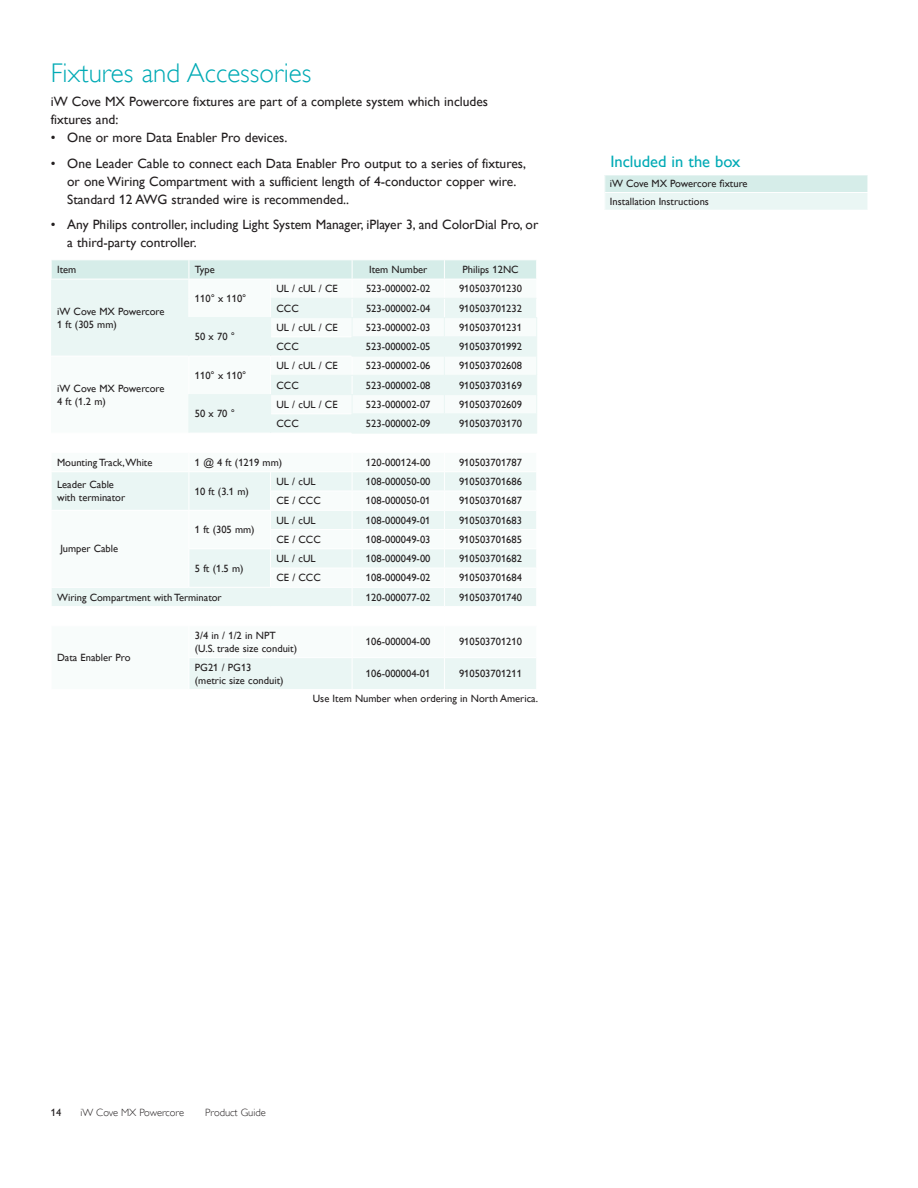
<style>
.page{position:relative;width:918px;height:1188px;background:#fff}
.page>*{position:absolute;margin:0;border:0;box-sizing:border-box;transform-origin:0 0}
.t1{font:27px "Gill Sans Alt One WGL Light";color:#00aab5}
.t2{font:16.5px "Gill Sans Alt One WGL";color:#00aab5}
.t3{font:13.5px/18px "Gill Sans Alt One WGL";color:#231f20}
.t4{font:10.5px/12.6px "Gill Sans Alt One WGL";color:#231f20}
.t5{font:10.5px "Gill Sans Alt One WGL Light";color:#231f20}
</style>
<div class="page">
<div style="left:190px;top:658px;width:346px;height:31px;background:#eaf6f4"></div>
<hr style="left:444px;top:658px;width:1px;height:31px;background:#fff">
<hr style="left:352px;top:658px;width:1px;height:31px;background:#fff">
<svg style="left:51px;top:260px;width:486px;height:346px"></svg>
<hr style="left:444px;top:433px;width:93px;height:1px;background:#eaf6f4">
<div style="left:605px;top:175px;width:263px;height:18px;background:#d6ede9"></div>
<div style="left:605px;top:193px;width:263px;height:17px;background:#eaf6f4"></div>
<hr style="left:604px;top:175px;width:264px;height:1px;background:#fff">
<svg style="left:604px;top:175px;width:1px;height:17px"></svg>
<hr style="left:604px;top:192px;width:264px;height:1px;background:#fff">
<h1 class="t1" style="left:51px;top:56px;width:262px">Fixtures and Accessories</h1>
<p class="t3" style="left:51px;top:93px;width:439px">iW Cove MX Powercore fixtures are part of a complete system which includes fixtures and:</p>
<p class="t3" style="left:51px;top:129px;width:238px">• One or more Data Enabler Pro devices.</p>
<p class="t3" style="left:67px;top:154px;width:460px;text-indent:-16px">• One Leader Cable to connect each Data Enabler Pro output to a series of fixtures, or one Wiring Compartment with a sufficient length of 4-conductor copper wire.<br>Standard 12 AWG stranded wire is recommended..</p>
<p class="t3" style="left:67px;top:216px;width:473px;text-indent:-17px">• Any Philips controller, including Light System Manager, iPlayer 3, and ColorDial Pro, or a third-party controller.</p>
<p class="t4" style="left:57px;top:263px;width:21px">Item</p>
<p class="t4" style="left:195px;top:263px;width:21px">Type</p>
<p class="t4" style="left:369px;top:263px;width:60px">Item Number</p>
<p class="t4" style="left:463px;top:263px;width:58px">Philips 12NC</p>
<p class="t4" style="left:57px;top:305px;width:109px">iW Cove MX Powercore<br>1 ft (305 mm)</p>
<p class="t4" style="left:277px;top:282px;width:63px">UL / cUL / CE</p>
<p class="t4" style="left:366px;top:282px;width:66px">523-000002-02</p>
<p class="t4" style="left:459px;top:282px;width:64px">910503701230</p>
<p class="t4" style="left:277px;top:302px;width:24px">CCC</p>
<p class="t4" style="left:366px;top:302px;width:66px">523-000002-04</p>
<p class="t4" style="left:459px;top:302px;width:64px">910503701232</p>
<p class="t4" style="left:195px;top:292px;width:53px">110° x 110°</p>
<p class="t4" style="left:277px;top:321px;width:63px">UL / cUL / CE</p>
<p class="t4" style="left:366px;top:321px;width:66px">523-000002-03</p>
<p class="t4" style="left:459px;top:321px;width:64px">910503701231</p>
<p class="t4" style="left:277px;top:340px;width:24px">CCC</p>
<p class="t4" style="left:366px;top:340px;width:66px">523-000002-05</p>
<p class="t4" style="left:459px;top:340px;width:64px">910503701992</p>
<p class="t4" style="left:195px;top:331px;width:42px">50 x 70 °</p>
<p class="t4" style="left:57px;top:382px;width:109px">iW Cove MX Powercore<br>4 ft (1.2 m)</p>
<p class="t4" style="left:195px;top:369px;width:53px">110° x 110°</p>
<p class="t4" style="left:195px;top:408px;width:42px">50 x 70 °</p>
<p class="t4" style="left:277px;top:359px;width:63px">UL / cUL / CE</p>
<p class="t4" style="left:366px;top:359px;width:66px">523-000002-06</p>
<p class="t4" style="left:459px;top:359px;width:64px">910503702608</p>
<p class="t4" style="left:277px;top:379px;width:24px">CCC</p>
<p class="t4" style="left:366px;top:379px;width:66px">523-000002-08</p>
<p class="t4" style="left:459px;top:379px;width:64px">910503703169</p>
<p class="t4" style="left:277px;top:398px;width:63px">UL / cUL / CE</p>
<p class="t4" style="left:366px;top:398px;width:66px">523-000002-07</p>
<p class="t4" style="left:459px;top:398px;width:64px">910503702609</p>
<p class="t4" style="left:277px;top:417px;width:24px">CCC</p>
<p class="t4" style="left:366px;top:417px;width:66px">523-000002-09</p>
<p class="t4" style="left:459px;top:417px;width:64px">910503703170</p>
<p class="t4" style="left:57px;top:456px;width:97px">Mounting Track, White</p>
<p class="t4" style="left:195px;top:456px;width:89px">1 @ 4 ft (1219 mm)</p>
<p class="t4" style="left:366px;top:456px;width:66px">120-000124-00</p>
<p class="t4" style="left:459px;top:456px;width:64px">910503701787</p>
<p class="t4" style="left:57px;top:478px;width:70px">Leader Cable with terminator</p>
<p class="t4" style="left:195px;top:485px;width:55px">10 ft (3.1 m)</p>
<p class="t4" style="left:277px;top:475px;width:41px">UL / cUL</p>
<p class="t4" style="left:366px;top:475px;width:66px">108-000050-00</p>
<p class="t4" style="left:459px;top:475px;width:64px">910503701686</p>
<p class="t4" style="left:277px;top:494px;width:46px">CE / CCC</p>
<p class="t4" style="left:366px;top:494px;width:66px">108-000050-01</p>
<p class="t4" style="left:459px;top:494px;width:64px">910503701687</p>
<p class="t4" style="left:60px;top:542px;width:59px">Jumper Cable</p>
<p class="t4" style="left:195px;top:523px;width:61px">1 ft (305 mm)</p>
<p class="t4" style="left:195px;top:562px;width:50px">5 ft (1.5 m)</p>
<p class="t4" style="left:277px;top:514px;width:41px">UL / cUL</p>
<p class="t4" style="left:366px;top:514px;width:66px">108-000049-01</p>
<p class="t4" style="left:459px;top:514px;width:64px">910503701683</p>
<p class="t4" style="left:277px;top:533px;width:46px">CE / CCC</p>
<p class="t4" style="left:366px;top:533px;width:66px">108-000049-03</p>
<p class="t4" style="left:459px;top:533px;width:64px">910503701685</p>
<p class="t4" style="left:276px;top:552px;width:41px">UL / cUL</p>
<p class="t4" style="left:366px;top:552px;width:66px">108-000049-00</p>
<p class="t4" style="left:459px;top:552px;width:64px">910503701682</p>
<p class="t4" style="left:276px;top:571px;width:46px">CE / CCC</p>
<p class="t4" style="left:366px;top:571px;width:66px">108-000049-02</p>
<p class="t4" style="left:459px;top:571px;width:64px">910503701684</p>
<p class="t4" style="left:57px;top:591px;width:166px">Wiring Compartment with Terminator</p>
<p class="t4" style="left:366px;top:591px;width:66px">120-000077-02</p>
<p class="t4" style="left:459px;top:591px;width:64px">910503701740</p>
<p class="t4" style="left:57px;top:651px;width:75px">Data Enabler Pro</p>
<p class="t4" style="left:195px;top:629px;width:104px">3/4 in / 1/2 in NPT (U.S. trade size conduit)</p>
<p class="t4" style="left:366px;top:635px;width:66px">106-000004-00</p>
<p class="t4" style="left:459px;top:635px;width:64px">910503701210</p>
<p class="t4" style="left:195px;top:661px;width:90px">PG21 / PG13 (metric size conduit)</p>
<p class="t4" style="left:366px;top:667px;width:66px">106-000004-01</p>
<p class="t4" style="left:459px;top:667px;width:64px">910503701211</p>
<p class="t4" style="left:313px;top:692px;width:227px">Use Item Number when ordering in North America.</p>
<h2 class="t2" style="left:610px;top:150px;width:132px">Included in the box</h2>
<p class="t4" style="left:610px;top:175px;width:139px;line-height:17.7px">iW Cove MX Powercore fixture<br>Installation Instructions</p>
<p class="t4" style="left:51px;top:1106px;width:12px">14</p>
<p class="t5" style="left:81px;top:1106px;width:105px">iW Cove MX Powercore</p>
<p class="t5" style="left:205px;top:1106px;width:62px">Product Guide</p>
</div>
